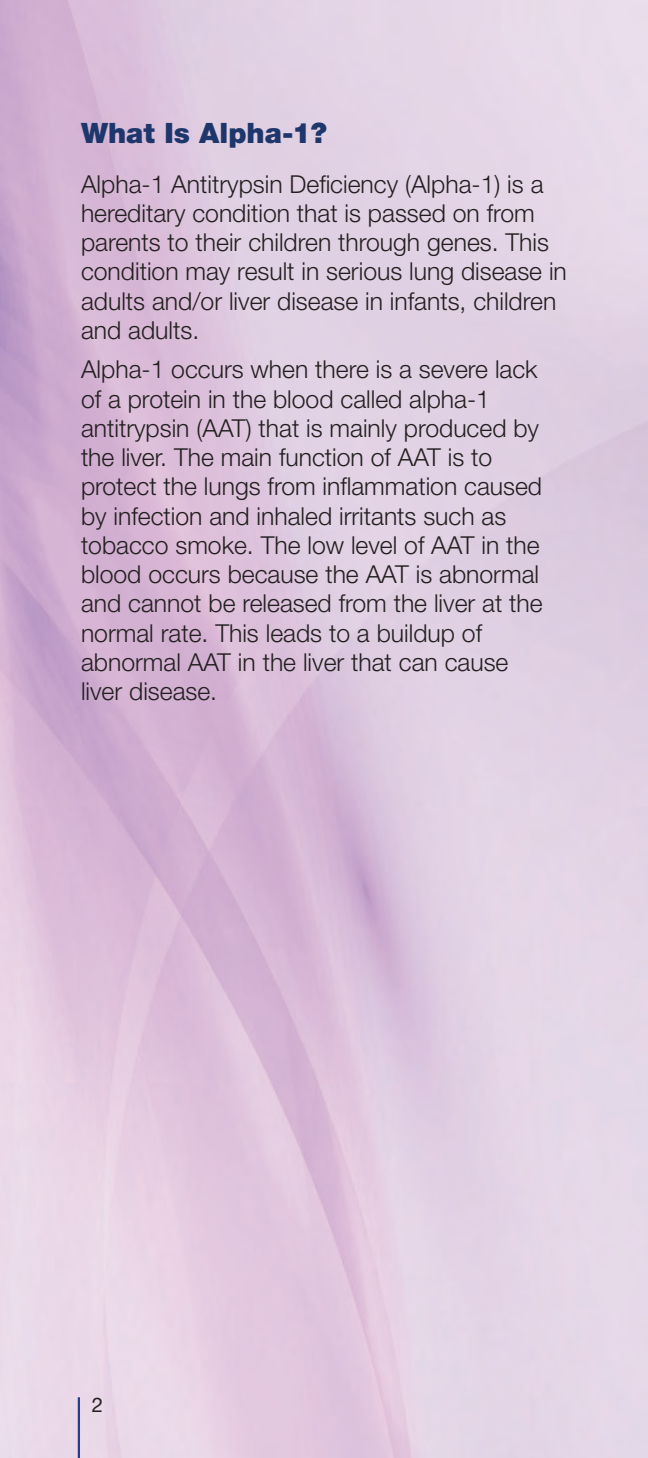
<style>
.page{position:relative;width:648px;height:1458px;background:#fff}
.page>*{position:absolute;margin:0;border:0;box-sizing:border-box;transform-origin:0 0}
.t1{font:900 28.12px "Helvetica Neue";color:#1d366c}
.t2{font:300 24.75px/29.2px "Helvetica Neue LT Std";color:#231f20}
.t3{font:20.25px "Helvetica Neue LT Std";color:#231f20}
</style>
<div class="page">
<hr style="left:78px;top:1397px;width:2px;height:61px;background:#253f8e">
<p class="t1" style="left:81px;top:116px;width:248px">What Is Alpha-1?</p>
<p class="t2" style="left:81px;top:169px;width:487px">Alpha-1 Antitrypsin Deficiency (Alpha-1) is a hereditary condition that is passed on from parents to their children through genes. This condition may result in serious lung disease in adults and/or liver disease in infants, children and adults.</p>
<p class="t2" style="left:81px;top:354px;width:463px">Alpha-1 occurs when there is a severe lack of a protein in the blood called alpha-1 antitrypsin (AAT) that is mainly produced by the liver. The main function of AAT is to protect the lungs from inflammation caused by infection and inhaled irritants such as tobacco smoke. The low level of AAT in the blood occurs because the AAT is abnormal and cannot be released from the liver at the normal rate. This leads to a buildup of abnormal AAT in the liver that can cause liver disease.</p>
<p class="t3" style="left:92px;top:1392px;width:13px">2</p>
</div>
